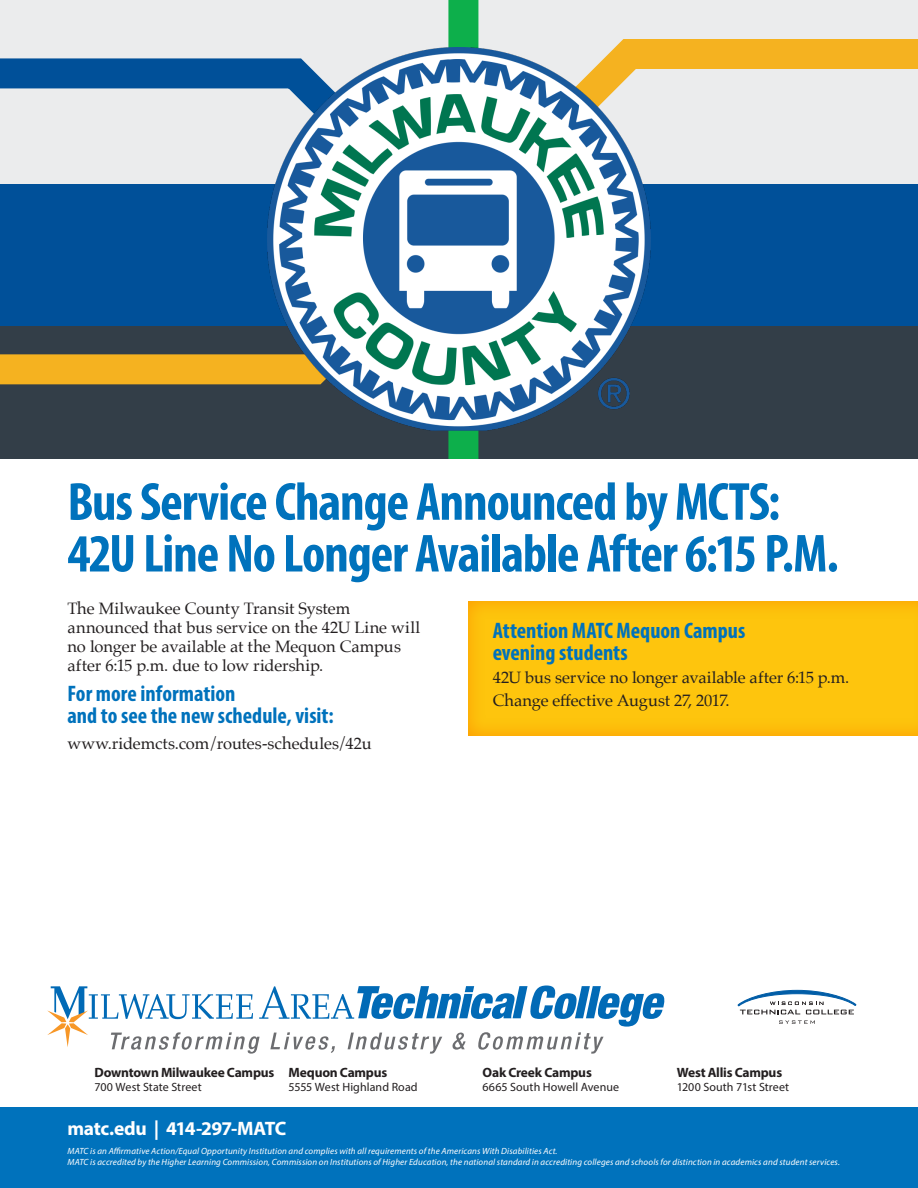
<style>
.page{position:relative;width:918px;height:1188px;background:#fff}
.page>*{position:absolute;margin:0;border:0;box-sizing:border-box;transform-origin:0 0}
.t1{font:700 condensed 54px "Myriad Pro";letter-spacing:-.02em;color:#0072bc}
.Program_Card_Body_Co{font:700 condensed 22.5px/22.5px "Myriad Pro";color:#0072bc}
.Program_Card_Subhead{font:700 condensed 22.5px/22.5px "Myriad Pro";color:#0072bc}
.t2{font:700 19.5px "Myriad Pro";letter-spacing:-.025em;color:#fff}
.Program_Card_Body_Co-2{font:16.5px/19px "Palatino";letter-spacing:-.005em;color:#231f20}
.t3{font:700 13.5px "Myriad Pro";letter-spacing:-.015em;color:#231f20}
.t4{font:12px "Myriad Pro";letter-spacing:.005em;color:#231f20}
.t5{font:italic 9px "Myriad Pro";letter-spacing:.015em;color:#fff}
</style>
<div class="page">
<svg style="left:0;top:0;width:918px;height:459px;background:#697b81"></svg>
<svg style="left:0;top:0;width:542px;height:321px;background:#7da4c4"></svg>
<img style="left:267px;top:47px;width:384px;height:384px">
<div style="left:466px;top:598px;width:452px;height:138px;background:#fec50d"></div>
<svg style="left:47px;top:986px;width:618px;height:68px"></svg>
<svg style="left:779px;top:1020px;width:36px;height:4px"></svg>
<svg style="left:738px;top:990px;width:119px;height:24px"></svg>
<div style="left:0;top:1107px;width:918px;height:81px;background:#0072bc"></div>
<p class="t1" style="left:68px;top:468px;width:714px">Bus Service Change Announced by MCTS:</p>
<p class="t1" style="left:68px;top:520px;width:773px">42U Line No Longer Available After 6:15 P.M.</p>
<p class="Program_Card_Body_Co-2" style="left:68px;top:599px;width:354px">The Milwaukee County Transit System announced that bus service on the 42U Line will no longer be available at the Mequon Campus after 6:15 p.m. due to low ridership.</p>
<p class="Program_Card_Body_Co" style="left:68px;top:681px;width:268px">For more information<br>and to see the new schedule, visit:</p>
<p class="Program_Card_Body_Co-2" style="left:68px;top:733px;width:306px">www.ridemcts.com/routes-schedules/42u</p>
<p class="Program_Card_Subhead" style="left:493px;top:619px;width:254px">Attention MATC Mequon Campus evening students</p>
<p class="Program_Card_Body_Co-2" style="left:493px;top:668px;width:358px">42U bus service no longer available after 6:15 p.m.</p>
<p class="Program_Card_Body_Co-2" style="left:493px;top:691px;width:238px">Change effective August 27, 2017.</p>
<p class="t3" style="left:94px;top:1063px;width:181px">Downtown Milwaukee Campus</p>
<p class="t4" style="left:94px;top:1080px;width:109px">700 West State Street</p>
<p class="t3" style="left:289px;top:1063px;width:100px">Mequon Campus</p>
<p class="t4" style="left:289px;top:1080px;width:131px">5555 West Highland Road</p>
<p class="t3" style="left:483px;top:1063px;width:111px">Oak Creek Campus</p>
<p class="t4" style="left:483px;top:1080px;width:138px">6665 South Howell Avenue</p>
<p class="t3" style="left:677px;top:1063px;width:107px">West Allis Campus</p>
<p class="t4" style="left:677px;top:1080px;width:114px">1200 South 71st Street</p>
<p class="t2" style="left:68px;top:1115px;width:220px">matc.edu | 414-297-MATC</p>
<p class="t5" style="left:68px;top:1146px;width:492px">MATC is an Affirmative Action/Equal Opportunity Institution and complies with all requirements of the Americans With Disabilities Act.</p>
<p class="t5" style="left:68px;top:1156px;width:774px">MATC is accredited by the Higher Learning Commission, Commission on Institutions of Higher Education, the national standard in accrediting colleges and schools for distinction in academics and student services.</p>
</div>
